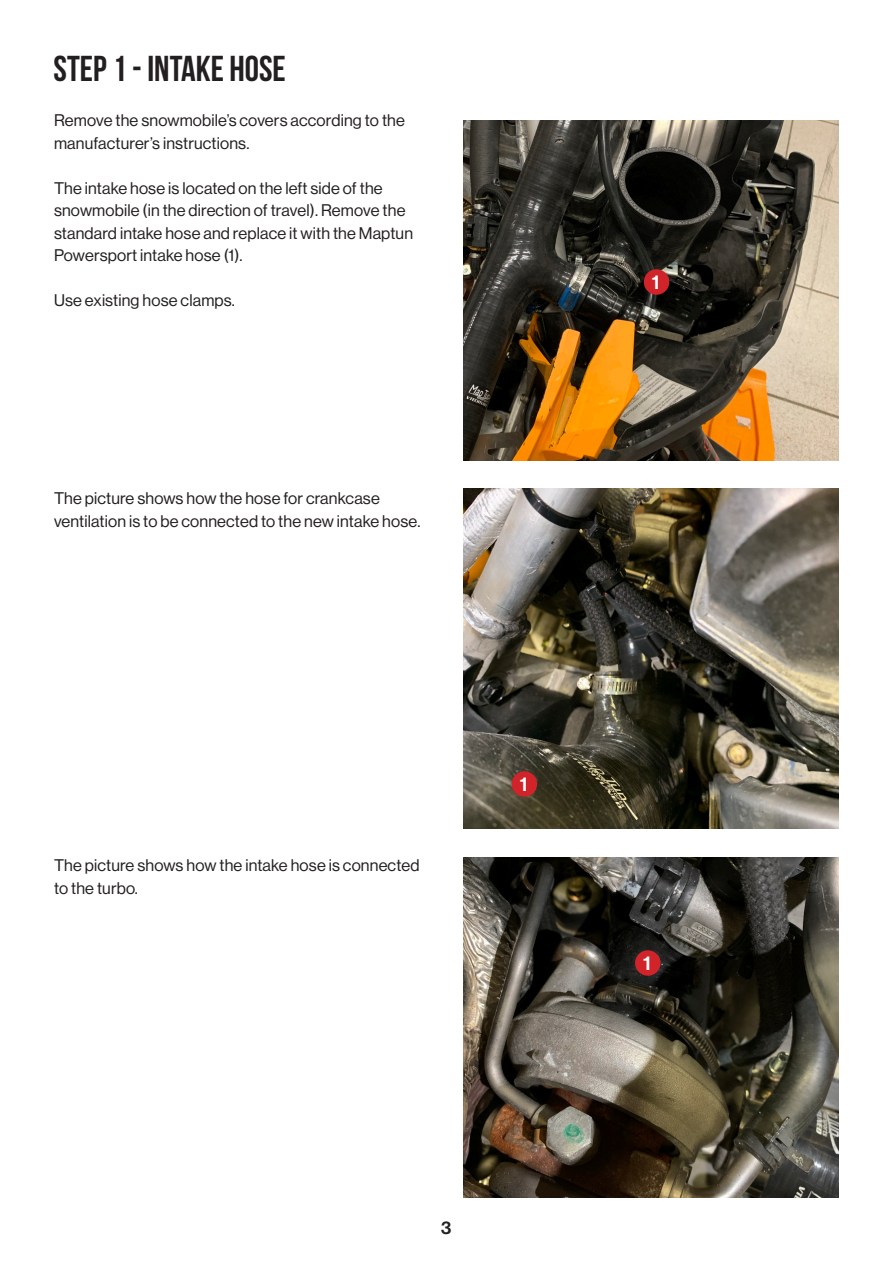
<style>
.page{position:relative;width:893px;height:1263px;background:#fff}
.page>*{position:absolute;margin:0;border:0;box-sizing:border-box;transform-origin:0 0}
.t1{font:700 36px "Bebas Neue";color:#231f20}
.t2{font:19.5px "N Haas Grotesk DS Pro 65 Md";color:#fff}
.t3{font:18px "N Haas Grotesk DS Pro 65 Md";color:#231f20}
.t4{font:16.5px/22.5px "N Haas Grotesk DS Pro 55 Rg";letter-spacing:.01em;color:#231f20}
</style>
<div class="page">
<img style="left:463px;top:120px;width:376px;height:340px">
<div style="left:644px;top:269px;width:25px;height:26px;background:#d1232a;border-radius:50%"></div>
<img style="left:463px;top:488px;width:376px;height:340px">
<div style="left:512px;top:771px;width:25px;height:26px;background:#d1232a;border-radius:50%"></div>
<img style="left:463px;top:857px;width:376px;height:341px">
<div style="left:635px;top:950px;width:26px;height:26px;background:#d1232a;border-radius:50%"></div>
<p class="t1" style="left:54px;top:49px;width:234px">STEp 1 - INTAKE HOSE</p>
<p class="t4" style="left:54px;top:109px;width:352px">Remove the snowmobile’s covers according to the manufacturer’s instructions.</p>
<p class="t4" style="left:54px;top:177px;width:361px">The intake hose is located on the left side of the snowmobile (in the direction of travel). Remove the standard intake hose and replace it with the Maptun Powersport intake hose (1).</p>
<p class="t4" style="left:54px;top:289px;width:183px">Use existing hose clamps.</p>
<p class="t4" style="left:54px;top:487px;width:368px">The picture shows how the hose for crankcase ventilation is to be connected to the new intake hose.</p>
<p class="t4" style="left:54px;top:854px;width:367px">The picture shows how the intake hose is connected to the turbo.</p>
<p class="t2" style="left:520px;top:773px;width:9px">1</p>
<p class="t3" style="left:441px;top:1217px;width:12px">3</p>
<p class="t2" style="left:652px;top:271px;width:9px">1</p>
<p class="t2" style="left:643px;top:952px;width:9px">1</p>
</div>
